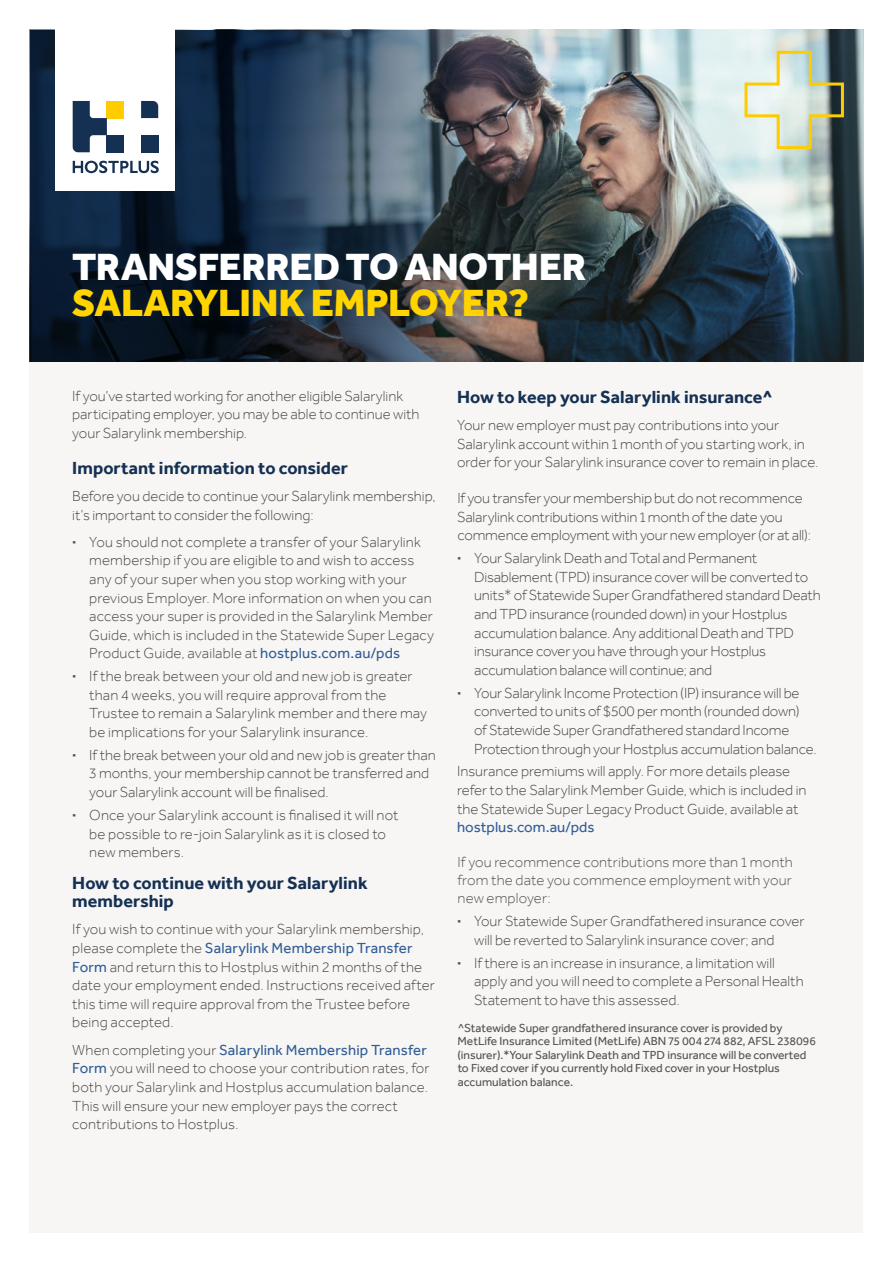
<style>
.page{position:relative;width:893px;height:1263px;background:#fff}
.page>*{position:absolute;margin:0;border:0;box-sizing:border-box;transform-origin:0 0}
.t1{font:800 39px "Effra";letter-spacing:-.01em;color:#fff}
.t2{font:800 39px "Effra";letter-spacing:-.015em;color:#ffd400}
.t3{font:700 18px/18.6px "Effra";color:#143053}
.t4{font:300 15px/18.6px "Effra";color:#4d4641}
.t5{font:300 15px/18px "Effra";letter-spacing:.01em;color:#57514d;text-align:justify}
.t6{font:15px "Effra";color:#325d95}
.t7{font:12px/13.6px "Effra";color:#57514d}
.s1{font-weight:700;color:#57514d}
.s2{font-weight:400;color:#325d95}
</style>
<div class="page">
<div style="left:30px;top:330px;width:833px;height:903px;background:#f7f6f5"></div>
<img style="left:799px;top:30px;width:64px;height:331px">
<svg style="left:799px;top:49px;width:46px;height:102px;background:#949e88"></svg>
<img style="left:30px;top:30px;width:769px;height:331px">
<div style="left:56px;top:29px;width:119px;height:161px;background:#fff"></div>
<svg style="left:141px;top:101px;width:17px;height:17px"></svg>
<div style="left:141px;top:135px;width:17px;height:17px;background:#143053"></div>
<div style="left:107px;top:101px;width:17px;height:17px;background:#fc0"></div>
<svg style="left:73px;top:101px;width:34px;height:51px"></svg>
<div style="left:107px;top:135px;width:17px;height:17px;background:#143053"></div>
<svg style="left:73px;top:161px;width:86px;height:12px"></svg>
<div style="left:59px;top:239px;width:539px;height:91px;background:#143053;opacity:.3"></div>
<h1 class="t1" style="left:72px;top:243px;width:516px">TRANSFERRED TO ANOTHER</h1>
<h1 class="t2" style="left:72px;top:279px;width:458px">SALARYLINK EMPLOYER?</h1>
<p class="t4" style="left:72px;top:386px;width:349px">If you’ve started working for another eligible Salarylink participating employer, you may be able to continue with your Salarylink membership.</p>
<p class="t3" style="left:72px;top:458px;width:277px">Important information to consider</p>
<p class="t4" style="left:72px;top:487px;width:365px">Before you decide to continue your Salarylink membership, it’s important to consider the following:</p>
<p class="t4" style="left:89px;top:532px;width:346px;text-indent:-17px"><span class="s1">·</span> You should not complete a transfer of your Salarylink membership if you are eligible to and wish to access any of your super when you stop working with your previous Employer. More information on when you can access your super is provided in the Salarylink Member Guide, which is included in the Statewide Super Legacy Product Guide, available at <span class="s2">hostplus.com.au/pds</span></p>
<p class="t4" style="left:89px;top:667px;width:339px;text-indent:-17px"><span class="s1">·</span> If the break between your old and new job is greater than 4 weeks, you will require approval from the Trustee to remain a Salarylink member and there may be implications for your Salarylink insurance.</p>
<p class="t4" style="left:89px;top:745px;width:348px;text-indent:-17px"><span class="s1">·</span> If the break between your old and new job is greater than<br>3 months, your membership cannot be transferred and your Salarylink account will be finalised.</p>
<p class="t4" style="left:89px;top:805px;width:311px;text-indent:-17px"><span class="s1">·</span> Once your Salarylink account is finalised it will not be possible to re-join Salarylink as it is closed to new members.</p>
<p class="t3" style="left:72px;top:873px;width:297px">How to continue with your Salarylink membership</p>
<p class="t4" style="left:72px;top:920px;width:364px">If you wish to continue with your Salarylink membership, please complete the <span class="s2">Salarylink Membership Transfer Form</span> and return this to Hostplus within 2 months of the date your employment ended. Instructions received after this time will require approval from the Trustee before being accepted.</p>
<p class="t4" style="left:72px;top:1040px;width:359px">When completing your <span class="s2">Salarylink Membership Transfer Form</span> you will need to choose your contribution rates, for both your Salarylink and Hostplus accumulation balance.<br>This will ensure your new employer pays the correct contributions to Hostplus.</p>
<p class="t3" style="left:457px;top:387px;width:317px">How to keep your Salarylink insurance^</p>
<p class="t4" style="left:457px;top:416px;width:363px">Your new employer must pay contributions into your<br>Salarylink account within 1 month of you starting work, in order for your Salarylink insurance cover to remain in place.</p>
<p class="t4" style="left:457px;top:489px;width:355px">If you transfer your membership but do not recommence<br>Salarylink contributions within 1 month of the date you commence employment with your new employer (or at all):</p>
<p class="t4" style="left:474px;top:549px;width:348px;text-indent:-17px"><span class="s1">·</span> Your Salarylink Death and Total and Permanent Disablement (TPD) insurance cover will be converted to units* of Statewide Super Grandfathered standard Death and TPD insurance (rounded down) in your Hostplus accumulation balance. Any additional Death and TPD insurance cover you have through your Hostplus accumulation balance will continue; and</p>
<p class="t4" style="left:474px;top:683px;width:344px;text-indent:-17px"><span class="s1">·</span> Your Salarylink Income Protection (IP) insurance will be converted to units of $500 per month (rounded down)<br>of Statewide Super Grandfathered standard Income Protection through your Hostplus accumulation balance.</p>
<p class="t4" style="left:457px;top:762px;width:351px">Insurance premiums will apply. For more details please refer to the Salarylink Member Guide, which is included in the Statewide Super Legacy Product Guide, available at</p>
<p class="t6" style="left:457px;top:818px;width:139px">hostplus.com.au/pds</p>
<p class="t5" style="left:457px;top:853px;width:337px">If you recommence contributions more than 1 month from the date you commence employment with your new employer:</p>
<p class="t4" style="left:474px;top:912px;width:332px;text-indent:-17px"><span class="s1">·</span> Your Statewide Super Grandfathered insurance cover will be reverted to Salarylink insurance cover; and</p>
<p class="t4" style="left:474px;top:953px;width:331px;text-indent:-17px"><span class="s1">·</span> If there is an increase in insurance, a limitation will apply and you will need to complete a Personal Health<br>Statement to have this assessed.</p>
<p class="t7" style="left:457px;top:1021px;width:360px">^Statewide Super grandfathered insurance cover is provided by MetLife Insurance Limited (MetLife) ABN 75 004 274 882, AFSL 238096 (insurer).*Your Salarylink Death and TPD insurance will be converted to Fixed cover if you currently hold Fixed cover in your Hostplus accumulation balance.</p>
</div>
